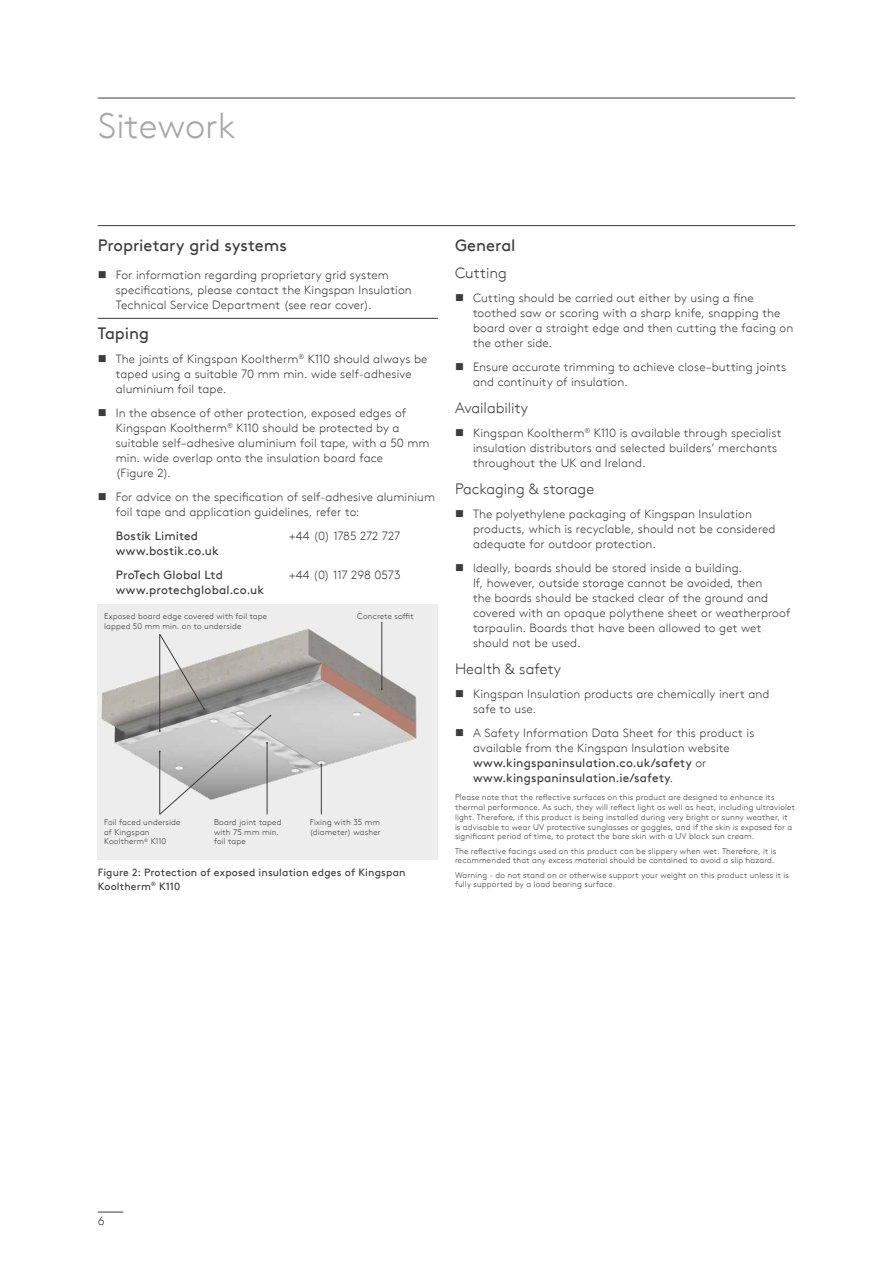
<style>
.page{position:relative;width:893px;height:1263px;background:#fff}
.page>*{position:absolute;margin:0;border:0;box-sizing:border-box;transform-origin:0 0}
.t1{font:300 36px "Kingspan Brown TT";color:#a8a8a7}
.t2{font:16.5px "Kingspan Brown TT";letter-spacing:-.005em;color:#3c3c3b}
.t3{font:300 15px "Kingspan Brown TT";color:#3c3c3b}
.t4{font:300 12px/15px "Kingspan Brown TT";letter-spacing:.01em;color:#3c3c3b}
.t5{font:12px/24px "Kingspan Brown TT";letter-spacing:.01em;color:#3c3c3b}
.t6{font:300 12px "Kingspan Brown TT";letter-spacing:-.02em;color:#3c3c3b}
.t7{font:300 12px "Kingspan Brown TT";letter-spacing:-.015em;color:#3c3c3b}
.t8{font:10.5px/13.5px "Kingspan Brown TT";letter-spacing:.015em;color:#3c3c3b}
.t9{font:300 8.25px/9.8px "Kingspan Brown TT";letter-spacing:.02em;color:#3c3c3b}
.s1{font-weight:400}
</style>
<div class="page">
<svg style="left:98px;top:1212px;width:25px;height:1px"></svg>
<hr style="left:98px;top:225px;width:697px;height:1px;background:#3c3c3b">
<hr style="left:98px;top:98px;width:697px;height:1px;background:#3c3c3b">
<div style="left:98px;top:604px;width:340px;height:255px;background:#ededed"></div>
<img style="left:101px;top:621px;width:316px;height:194px">
<hr style="left:98px;top:318px;width:340px;height:1px;background:#3c3c3b">
<hr style="left:382px;top:622px;width:1px;height:67px;background:#3c3c3b">
<hr style="left:321px;top:764px;width:1px;height:50px;background:#3c3c3b">
<svg style="left:159px;top:633px;width:112px;height:182px"></svg>
<h1 class="t1" style="left:98px;top:99px;width:139px">Sitework</h1>
<h2 class="t2" style="left:98px;top:232px;width:191px">Proprietary grid systems</h2>
<p class="t4" style="left:116px;top:266px;width:297px;text-indent:-18px">■ For information regarding proprietary grid system specifications, please contact the Kingspan Insulation<br>Technical Service Department (see rear cover).</p>
<h2 class="t2" style="left:98px;top:320px;width:53px">Taping</h2>
<p class="t4" style="left:116px;top:350px;width:313px;text-indent:-18px">■ The joints of Kingspan Kooltherm<sup>®</sup> K110 should always be taped using a suitable 70 mm min. wide self-adhesive aluminium foil tape.</p>
<p class="t4" style="left:116px;top:404px;width:315px;text-indent:-18px">■ In the absence of other protection, exposed edges of Kingspan Kooltherm<sup>®</sup> K110 should be protected by a suitable self–adhesive aluminium foil tape, with a 50 mm min. wide overlap onto the insulation board face<br>(Figure 2).</p>
<p class="t4" style="left:116px;top:488px;width:321px;text-indent:-18px">■ For advice on the specification of self-adhesive aluminium foil tape and application guidelines, refer to:</p>
<p class="t5" style="left:116px;top:523px;width:84px">Bostik Limited</p>
<p class="t6" style="left:289px;top:527px;width:113px">+44 (0) 1785 272 727</p>
<p class="t5" style="left:116px;top:538px;width:109px">www.bostik.co.uk<br>ProTech Global Ltd</p>
<p class="t7" style="left:289px;top:566px;width:113px">+44 (0) 117 298 0573</p>
<p class="t5" style="left:116px;top:577px;width:150px">www.protechglobal.co.uk</p>
<p class="t9" style="left:104px;top:611px;width:165px">Exposed board edge covered with foil tape lapped 50 mm min. on to underside</p>
<p class="t9" style="left:357px;top:611px;width:58px">Concrete soffit</p>
<p class="t9" style="left:104px;top:816px;width:78px">Foil faced underside of Kingspan<br>Kooltherm<sup>®</sup> K110</p>
<p class="t9" style="left:214px;top:816px;width:69px">Board joint taped with 75 mm min. foil tape</p>
<p class="t9" style="left:310px;top:816px;width:72px">Fixing with 35 mm (diameter) washer</p>
<p class="t8" style="left:98px;top:865px;width:309px">Figure 2: Protection of exposed insulation edges of Kingspan<br>Kooltherm<sup>®</sup> K110</p>
<h2 class="t2" style="left:455px;top:232px;width:62px">General</h2>
<p class="t3" style="left:455px;top:261px;width:53px">Cutting</p>
<p class="t4" style="left:473px;top:289px;width:322px;text-indent:-18px">■ Cutting should be carried out either by using a fine toothed saw or scoring with a sharp knife, snapping the board over a straight edge and then cutting the facing on the other side.</p>
<p class="t4" style="left:473px;top:358px;width:315px;text-indent:-18px">■ Ensure accurate trimming to achieve close–butting joints and continuity of insulation.</p>
<p class="t3" style="left:455px;top:396px;width:75px">Availability</p>
<p class="t4" style="left:473px;top:424px;width:310px;text-indent:-18px">■ Kingspan Kooltherm<sup>®</sup> K110 is available through specialist insulation distributors and selected builders’ merchants throughout the UK and Ireland.</p>
<p class="t3" style="left:455px;top:477px;width:141px">Packaging &amp; storage</p>
<p class="t4" style="left:473px;top:505px;width:304px;text-indent:-18px">■ The polyethylene packaging of Kingspan Insulation products, which is recyclable, should not be considered adequate for outdoor protection.</p>
<p class="t4" style="left:473px;top:559px;width:319px;text-indent:-18px">■ Ideally, boards should be stored inside a building.<br>If, however, outside storage cannot be avoided, then<br>the boards should be stacked clear of the ground and covered with an opaque polythene sheet or weatherproof tarpaulin. Boards that have been allowed to get wet should not be used.</p>
<p class="t3" style="left:455px;top:657px;width:108px">Health &amp; safety</p>
<p class="t4" style="left:473px;top:685px;width:298px;text-indent:-18px">■ Kingspan Insulation products are chemically inert and safe to use.</p>
<p class="t4" style="left:473px;top:724px;width:283px;text-indent:-18px">■ A Safety Information Data Sheet for this product is available from the Kingspan Insulation website <span class="s1">www.kingspaninsulation.co.uk/safety</span> or <span class="s1">www.kingspaninsulation.ie/safety</span>.</p>
<p class="t9" style="left:455px;top:792px;width:342px">Please note that the reflective surfaces on this product are designed to enhance its thermal performance. As such, they will reflect light as well as heat, including ultraviolet light. Therefore, if this product is being installed during very bright or sunny weather, it is advisable to wear UV protective sunglasses or goggles, and if the skin is exposed for a significant period of time, to protect the bare skin with a UV block sun cream.</p>
<p class="t9" style="left:455px;top:845px;width:323px">The reflective facings used on this product can be slippery when wet. Therefore, it is recommended that any excess material should be contained to avoid a slip hazard.</p>
<p class="t9" style="left:455px;top:869px;width:336px">Warning - do not stand on or otherwise support your weight on this product unless it is fully supported by a load bearing surface.</p>
<p class="t4" style="left:98px;top:1213px;width:8px">6</p>
</div>
